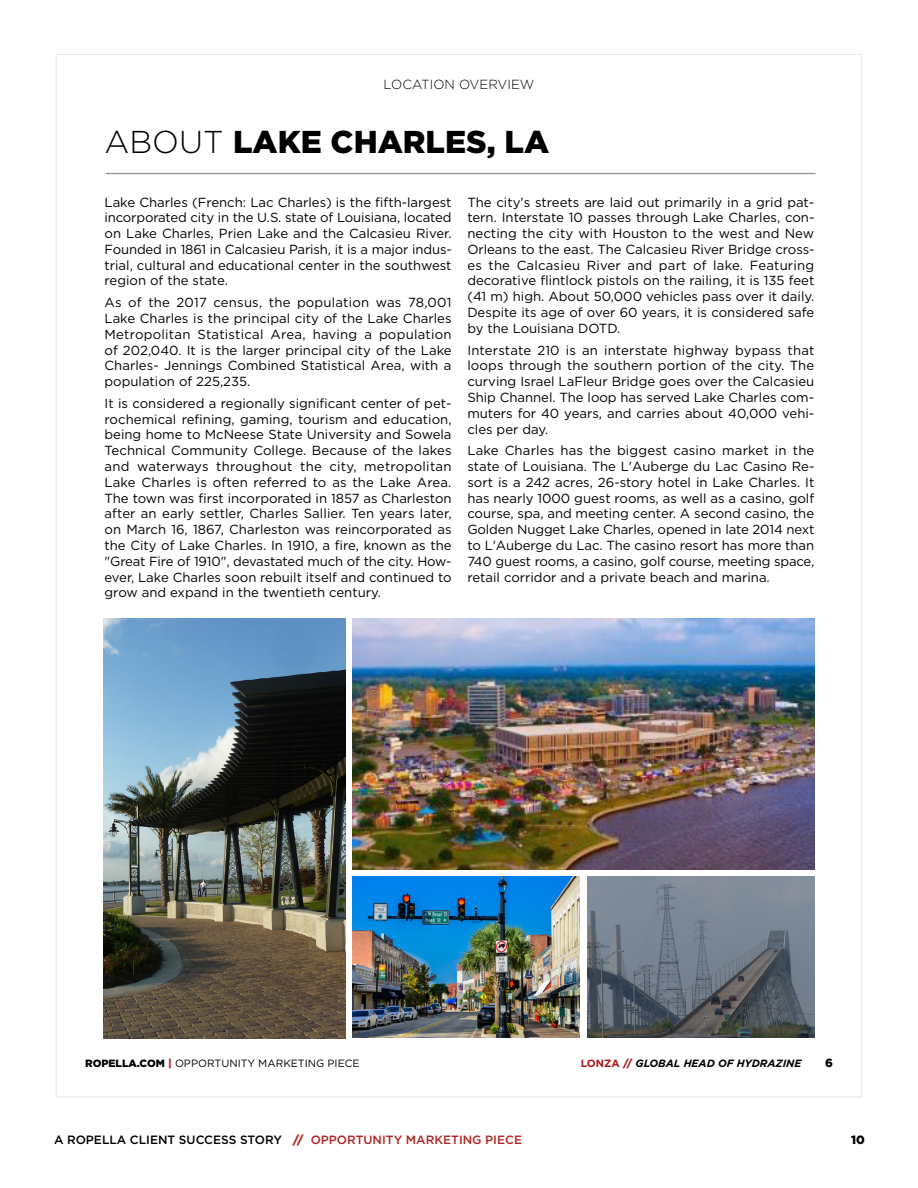
<style>
.page{position:relative;width:918px;height:1188px;background:#fff}
.page>*{position:absolute;margin:0;border:0;box-sizing:border-box;transform-origin:0 0}
.t1{font:900 31.65px "Gotham";color:#000}
.t2{font:13.2px/15.8px "Gotham";color:#000;text-align:justify}
.t3{font:300 13.2px "Gotham";color:#000}
.t4{font:500 12px "Gotham";color:#000}
.t5{font:900 12px "Gotham";color:#000}
.t6{font:900 11.85px "Gotham";color:#000}
.t7{font:10.5px "Gotham";color:#000}
.t8{font:italic 700 10.5px "Gotham";color:#000}
.s1{font-weight:300}
.s2{font-weight:900}
.s3{font-weight:900;color:#ad1719}
.s4{font-style:normal;color:#ad1719}
.s5{font-weight:900;font-style:normal;color:#ad1719}
.s6{font-weight:900;color:#ae2524}
.s7{color:#ae2524}
</style>
<div class="page">
<hr style="left:106px;top:173px;width:710px;height:1px;background:#939598">
<img style="left:104px;top:618px;width:242px;height:421px">
<img style="left:352px;top:618px;width:462px;height:251px">
<img style="left:587px;top:876px;width:227px;height:162px">
<img style="left:352px;top:876px;width:228px;height:162px">
<p class="t3" style="left:384px;top:76px;width:152px">LOCATION OVERVIEW</p>
<h1 class="t1" style="left:105px;top:120px;width:446px"><span class="s1">ABOUT</span> LAKE CHARLES, LA</h1>
<p class="t2" style="left:105px;top:194px;width:349px">Lake Charles (French: Lac Charles) is the fifth-largest incorporated city in the U.S. state of Louisiana, located on Lake Charles, Prien Lake and the Calcasieu River.<br>Founded in 1861 in Calcasieu Parish, it is a major indus&shy;trial, cultural and educational center in the southwest region of the state.</p>
<p class="t2" style="left:105px;top:294px;width:349px">As of the 2017 census, the population was 78,001<br>Lake Charles is the principal city of the Lake Charles Metropolitan Statistical Area, having a population of 202,040. It is the larger principal city of the Lake Charles- Jennings Combined Statistical Area, with a population of 225,235.</p>
<p class="t2" style="left:105px;top:395px;width:349px">It is considered a regionally significant center of pet&shy;rochemical refining, gaming, tourism and education, being home to McNeese State University and Sowela Technical Community College. Because of the lakes and waterways throughout the city, metropolitan Lake Charles is often referred to as the Lake Area.<br>The town was first incorporated in 1857 as Charleston after an early settler, Charles Sallier. Ten years later, on March 16, 1867, Charleston was reincorporated as the City of Lake Charles. In 1910, a fire, known as the "Great Fire of 1910", devastated much of the city. How&shy;ever, Lake Charles soon rebuilt itself and continued to grow and expand in the twentieth century.</p>
<p class="t2" style="left:467px;top:194px;width:349px">The city's streets are laid out primarily in a grid pat&shy;tern. Interstate 10 passes through Lake Charles, con&shy;necting the city with Houston to the west and New Orleans to the east. The Calcasieu River Bridge cross&shy;es the Calcasieu River and part of lake. Featuring decorative flintlock pistols on the railing, it is 135 feet (41 m) high. About 50,000 vehicles pass over it daily.<br>Despite its age of over 60 years, it is considered safe by the Louisiana DOTD.</p>
<p class="t2" style="left:467px;top:342px;width:349px">Interstate 210 is an interstate highway bypass that loops through the southern portion of the city. The curving Israel LaFleur Bridge goes over the Calcasieu Ship Channel. The loop has served Lake Charles com&shy;muters for 40 years, and carries about 40,000 vehi&shy;cles per day.</p>
<p class="t2" style="left:467px;top:442px;width:349px">Lake Charles has the biggest casino market in the state of Louisiana. The L'Auberge du Lac Casino Re&shy;sort is a 242 acres, 26-story hotel in Lake Charles. It has nearly 1000 guest rooms, as well as a casino, golf course, spa, and meeting center. A second casino, the Golden Nugget Lake Charles, opened in late 2014 next to L'Auberge du Lac. The casino resort has more than 740 guest rooms, a casino, golf course, meeting space, retail corridor and a private beach and marina.</p>
<p class="t7" style="left:85px;top:1056px;width:276px"><span class="s2">ROPELLA.COM</span> <span class="s3">|</span> OPPORTUNITY MARKETING PIECE</p>
<p class="t8" style="left:581px;top:1056px;width:222px"><span class="s4">LONZA</span> <span class="s5">//</span> GLOBAL HEAD OF HYDRAZINE</p>
<p class="t6" style="left:825px;top:1055px;width:9px">6</p>
<p class="t4" style="left:54px;top:1132px;width:470px">A ROPELLA CLIENT SUCCESS STORY <span class="s6">//</span> <span class="s7">OPPORTUNITY MARKETING PIECE</span></p>
<p class="t5" style="left:851px;top:1131px;width:15px">10</p>
</div>
